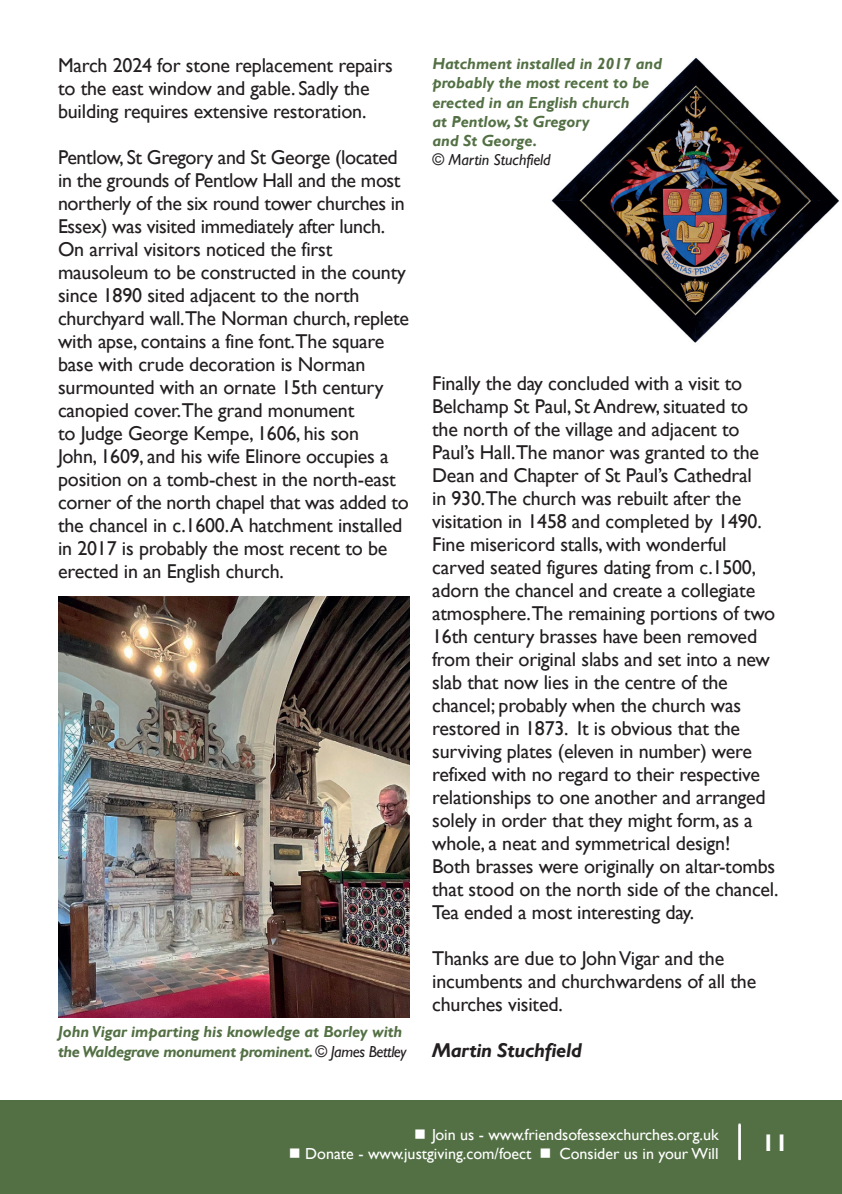
<style>
.page{position:relative;width:842px;height:1194px;background:#fff}
.page>*{position:absolute;margin:0;border:0;box-sizing:border-box;transform-origin:0 0}
.t1{font:700 24px "Gill Sans";color:#fff}
.t2{font:20px/23px "Gill Sans";letter-spacing:-.01em;color:#231f20}
.t3{font:italic 700 20px "Gill Sans";letter-spacing:-.015em;color:#231f20}
.t4{font:italic 700 16px/19.2px "Gill Sans";color:#537044}
.t5{font:16px "Gill Sans";color:#fff}
.t6{font:italic 16px "Gill Sans";letter-spacing:-.005em;color:#231f20}
.t7{font:16px "Wingdings";color:#fff}
.s1{font-weight:400;color:#231f20}
</style>
<div class="page">
<div style="left:0;top:1100px;width:842px;height:93px;background:#537044"></div>
<img style="left:551px;top:58px;width:288px;height:285px">
<hr style="left:738px;top:1123px;width:2px;height:35px;background:#fff">
<hr style="left:738px;top:1124px;width:2px;height:35px;background:#fff">
<img style="left:58px;top:597px;width:352px;height:419px">
<p class="t2" style="left:58px;top:53px;width:336px">March 2024 for stone replacement repairs to the east window and gable. Sadly the building requires extensive restoration.</p>
<p class="t2" style="left:58px;top:145px;width:352px">Pentlow, St Gregory and St George (located in the grounds of Pentlow Hall and the most northerly of the six round tower churches in Essex) was visited immediately after lunch.<br>On arrival visitors noticed the first mausoleum to be constructed in the county since 1890 sited adjacent to the north churchyard wall.The Norman church, replete with apse, contains a fine font.The square base with crude decoration is Norman surmounted with an ornate 15th century canopied cover.The grand monument<br>to Judge George Kempe, 1606, his son<br>John, 1609, and his wife Elinore occupies a position on a tomb-chest in the north-east corner of the north chapel that was added to the chancel in c.1600.A hatchment installed in 2017 is probably the most recent to be erected in an English church.</p>
<p class="t4" style="left:58px;top:1021px;width:350px">John Vigar imparting his knowledge at Borley with the Waldegrave monument prominent. <span class="s1">© James Bettley</span></p>
<p class="t4" style="left:432px;top:54px;width:231px">Hatchment installed in 2017 and probably the most recent to be erected in an English church</p>
<p class="t4" style="left:432px;top:111px;width:159px">at Pentlow, St Gregory</p>
<p class="t4" style="left:432px;top:131px;width:106px">and St George.</p>
<p class="t6" style="left:432px;top:151px;width:120px">© Martin Stuchfield</p>
<p class="t2" style="left:432px;top:371px;width:348px">Finally the day concluded with a visit to Belchamp St Paul, St Andrew, situated to the north of the village and adjacent to Paul’s Hall.The manor was granted to the Dean and Chapter of St Paul’s Cathedral<br>in 930.The church was rebuilt after the visitation in 1458 and completed by 1490.<br>Fine misericord stalls, with wonderful carved seated figures dating from c.1500, adorn the chancel and create a collegiate atmosphere.The remaining portions of two 16th century brasses have been removed from their original slabs and set into a new slab that now lies in the centre of the chancel; probably when the church was restored in 1873. It is obvious that the surviving plates (eleven in number) were refixed with no regard to their respective relationships to one another and arranged solely in order that they might form, as a whole, a neat and symmetrical design!<br>Both brasses were originally on altar-tombs that stood on the north side of the chancel.<br>Tea ended a most interesting day.</p>
<p class="t2" style="left:432px;top:946px;width:325px">Thanks are due to John Vigar and the incumbents and churchwardens of all the churches visited.</p>
<p class="t3" style="left:432px;top:1038px;width:151px">Martin Stuchfield</p>
<p class="t5" style="left:414px;top:1124px;width:306px">■ Join us - www.friendsofessexchurches.org.uk</p>
<p class="t5" style="left:289px;top:1143px;width:244px">■ Donate - www.justgiving.com/foect</p>
<p class="t7" style="left:539px;top:1144px;width:13px">■</p>
<p class="t5" style="left:559px;top:1143px;width:161px">Consider us in your Will</p>
<p class="t1" style="left:762px;top:1128px;width:28px">11</p>
</div>
